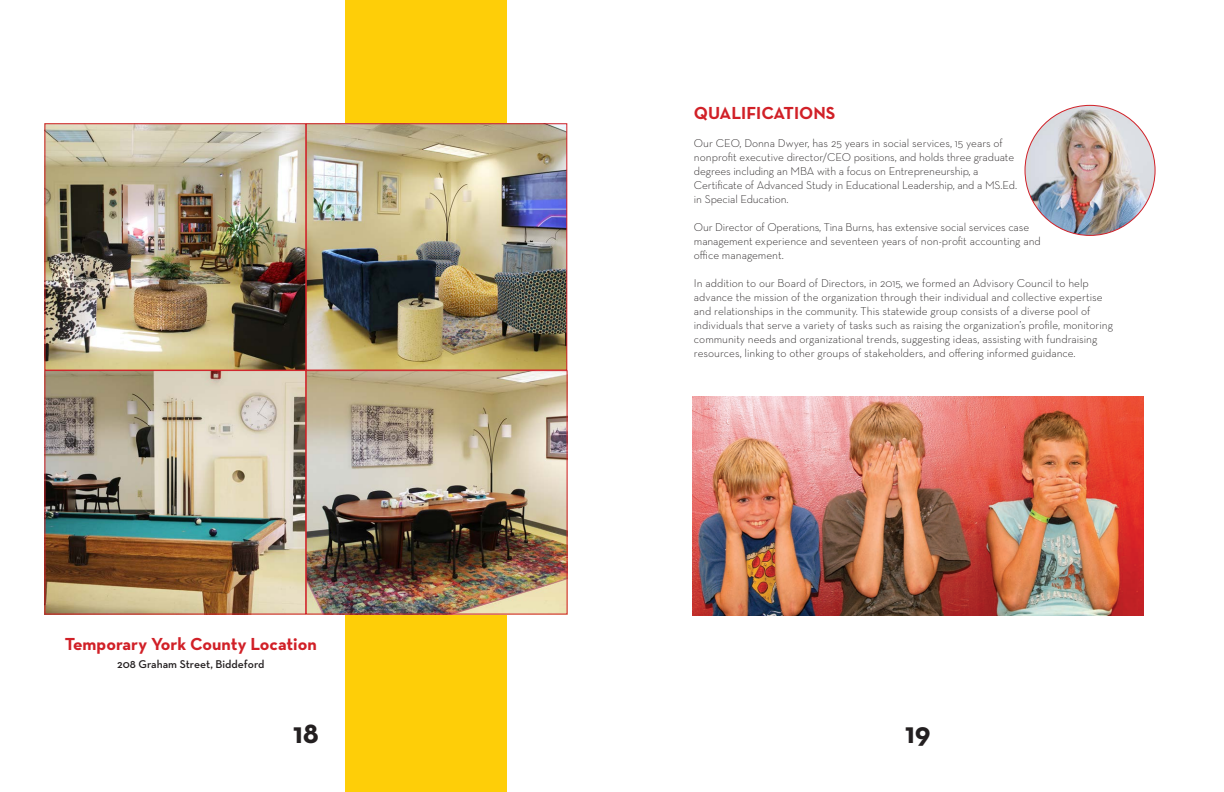
<style>
.page{position:relative;width:1224px;height:792px;background:#fff}
.page>*{position:absolute;margin:0;border:0;box-sizing:border-box;transform-origin:0 0}
.t1{font:700 30px "Neutraface Text";color:#231f20}
.t2{font:700 17.7px "Neutraface Text";color:#d12027}
.t3{font:300 11.5px/14px "Neutraface Text";color:#231f20}
.t4{font:600 11.5px "Neutraface Text";color:#231f20}
</style>
<div class="page">
<div style="left:346px;top:0;width:161px;height:792px;background:#fece08"></div>
<img style="left:1025px;top:105px;width:130px;height:130px;border-radius:65px">
<img style="left:693px;top:396px;width:450px;height:219px">
<img style="left:47px;top:125px;width:518px;height:487px">
<div style="left:306px;top:123px;width:261px;height:247px;border:1px solid #d12027"></div>
<div style="left:45px;top:123px;width:261px;height:247px;border:1px solid #d12027"></div>
<div style="left:45px;top:370px;width:261px;height:244px;border:1px solid #d12027"></div>
<div style="left:306px;top:370px;width:261px;height:244px;border:1px solid #d12027"></div>
<p class="t2" style="left:65px;top:633px;width:253px">Temporary York County Location</p>
<p class="t4" style="left:117px;top:657px;width:149px">208 Graham Street, Biddeford</p>
<p class="t1" style="left:293px;top:714px;width:27px">18</p>
<p class="t2" style="left:694px;top:102px;width:143px">QUALIFICATIONS</p>
<p class="t3" style="left:694px;top:136px;width:322px">Our CEO, Donna Dwyer, has 25 years in social services, 15 years of nonprofit executive director/CEO positions, and holds three graduate degrees including an MBA with a focus on Entrepreneurship, a</p>
<p class="t3" style="left:694px;top:178px;width:325px">Certificate of Advanced Study in Educational Leadership, and a MS.Ed. in Special Education.</p>
<p class="t3" style="left:694px;top:220px;width:348px">Our Director of Operations, Tina Burns, has extensive social services case management experience and seventeen years of non-profit accounting and office management.</p>
<p class="t3" style="left:694px;top:276px;width:397px">In addition to our Board of Directors, in 2015, we formed an Advisory Council to help</p>
<p class="t3" style="left:694px;top:290px;width:410px">advance the mission of the organization through their individual and collective expertise and relationships in the community. This statewide group consists of a diverse pool of</p>
<p class="t3" style="left:694px;top:318px;width:421px">individuals that serve a variety of tasks such as raising the organization’s profile, monitoring community needs and organizational trends, suggesting ideas, assisting with fundraising resources, linking to other groups of stakeholders, and offering informed guidance.</p>
<p class="t1" style="left:905px;top:714px;width:27px">19</p>
</div>
